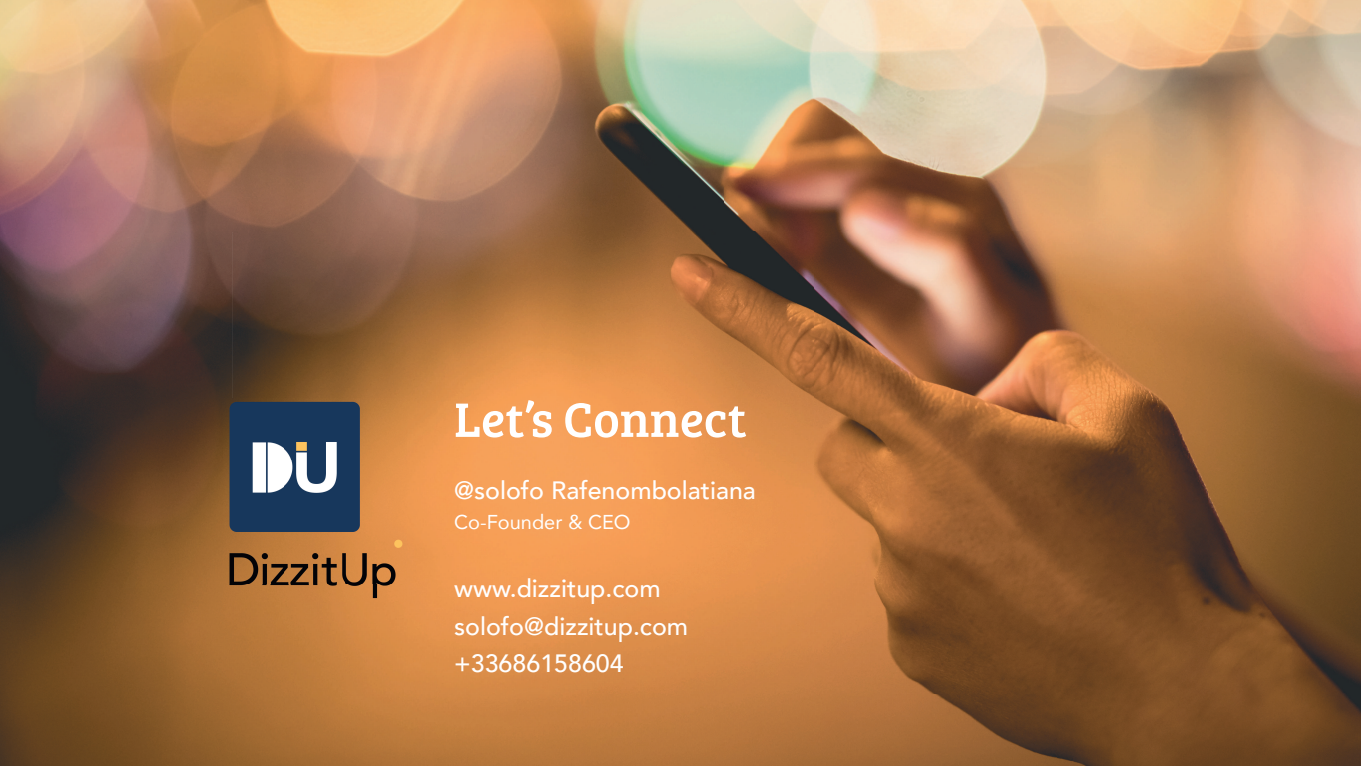
<style>
.page{position:relative;width:1361px;height:766px;background:#fff}
.page>*{position:absolute;margin:0;border:0;box-sizing:border-box;transform-origin:0 0}
.t1{font:50px "Bree Serif";color:#fff}
.t2{font:500 25px/37.5px "Avenir";color:#fff}
.t3{font:20px "Avenir";color:#fff}
</style>
<div class="page">
<img style="left:0;top:0;width:1208px;height:231px">
<img style="left:1208px;top:0;width:153px;height:765px">
<img style="left:0;top:231px;width:232px;height:534px">
<img style="left:232px;top:231px;width:341px;height:169px">
<img style="left:573px;top:231px;width:636px;height:534px">
<img style="left:403px;top:400px;width:170px;height:365px">
<img style="left:232px;top:601px;width:171px;height:164px">
<img style="left:224px;top:398px;width:182px;height:203px">
<h1 class="t1" style="left:454px;top:383px;width:294px">Let’s Connect</h1>
<p class="t2" style="left:454px;top:470px;width:303px">@solofo Rafenombolatiana</p>
<p class="t3" style="left:454px;top:506px;width:178px">Co-Founder &amp; CEO</p>
<p class="t2" style="left:454px;top:568px;width:235px">www.dizzitup.com solofo@dizzitup.com +33686158604</p>
</div>
